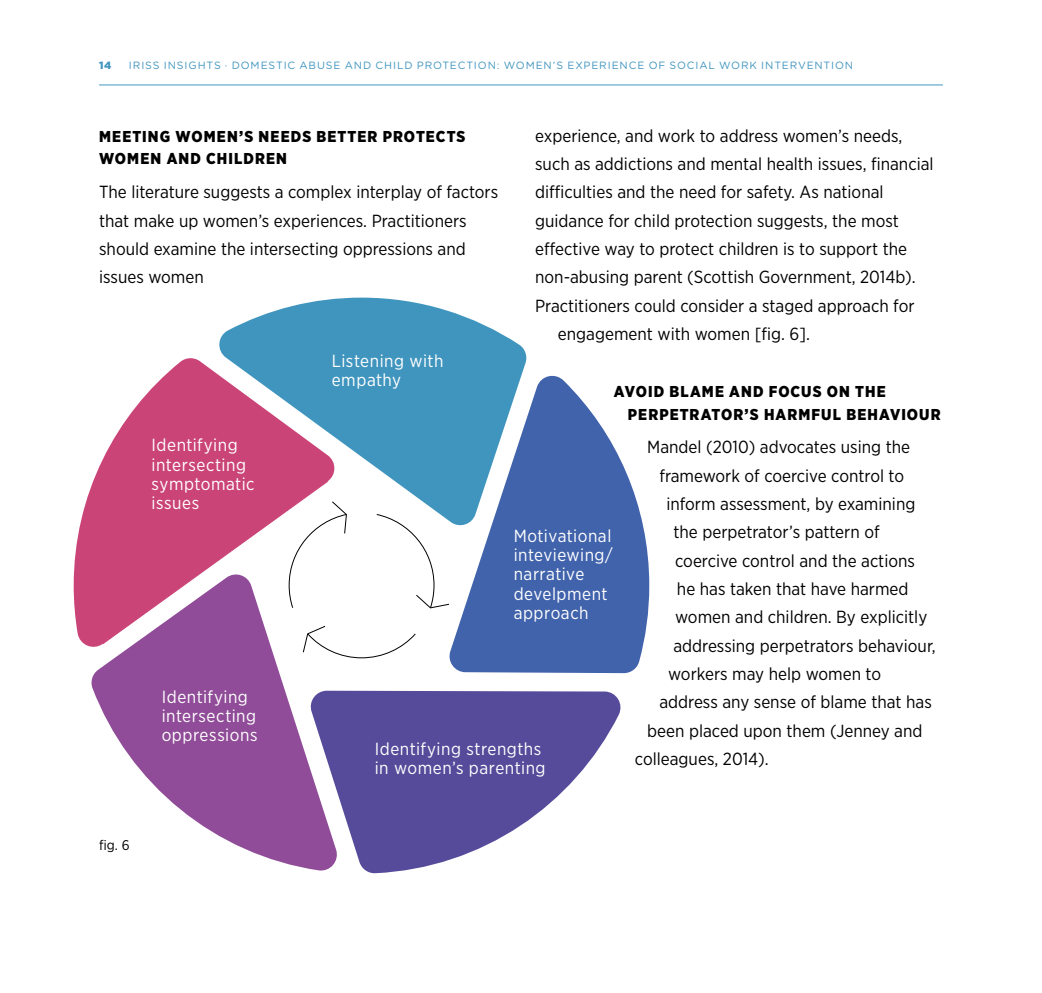
<style>
.page{position:relative;width:1042px;height:993px;background:#fff}
.page>*{position:absolute;margin:0;border:0;box-sizing:border-box;transform-origin:0 0}
.t1{font:17.5px/28.3px "Gotham Narrow";color:#000}
.t2{font:17.5px/19.2px "Gotham Narrow";letter-spacing:.03em;color:#fff}
.t3{font:900 15.75px/22.8px "Gotham Narrow";letter-spacing:.07em;color:#000}
.Captions{font:14px "Gotham Narrow";color:#000}
.t4{font:10.5px "Gotham Rounded";letter-spacing:.085em;color:#4195bf}
.t5{font:900 10.5px "Gotham";color:#4195bf}
</style>
<div class="page">
<hr style="left:99px;top:84px;width:844px;height:1px;background:#4195bf">
<svg style="left:219px;top:297px;width:308px;height:184px;fill:#4095bf"></svg>
<svg style="left:447px;top:372px;width:202px;height:301px;fill:#4163ac"></svg>
<svg style="left:340px;top:690px;width:281px;height:183px;fill:#554b9a"></svg>
<svg style="left:91px;top:658px;width:249px;height:213px;fill:#904c98"></svg>
<svg style="left:74px;top:357px;width:263px;height:290px;fill:#cb4477"></svg>
<svg style="left:103px;top:481px;width:347px;height:177px"></svg>
<p class="t5" style="left:99px;top:58px;width:14px">14</p>
<p class="t4" style="left:129px;top:58px;width:147px">IRISS INSIGHTS · DOMESTI</p>
<p class="t4" style="left:288px;top:58px;width:76px">C ABUSE AND</p>
<p class="t4" style="left:375px;top:58px;width:393px">CHI LD PROTECTION : WOMEN’S EXPERI ENCE OF SOCIAL WORK INT</p>
<p class="t4" style="left:782px;top:58px;width:40px">ERVENTI</p>
<p class="t4" style="left:835px;top:58px;width:18px">ON</p>
<h2 class="t3" style="left:99px;top:124px;width:368px">MEETING WOMEN’S NEEDS BETTER PROTECTS<br>WOMEN AND CHILDREN</h2>
<p class="t1" style="left:99px;top:178px;width:401px">The literature suggests a complex interplay of factors that make up women’s experiences. Practitioners should examine the intersecting oppressions and issues women</p>
<p class="t1" style="left:535px;top:121px;width:369px">experience, and work to address women’s needs,</p>
<p class="t1" style="left:535px;top:149px;width:400px">such as addictions and mental health issues, financial</p>
<p class="t1" style="left:535px;top:178px;width:350px">difficulties and the need for safety. As national</p>
<p class="t1" style="left:535px;top:206px;width:365px">guidance for child protection suggests, the most</p>
<p class="t1" style="left:535px;top:234px;width:373px">effective way to protect children is to support the</p>
<p class="t1" style="left:535px;top:262px;width:382px">non-abusing parent (Scottish Government, 2014b).</p>
<p class="t1" style="left:535px;top:291px;width:381px">Practitioners could consider a staged approach for</p>
<p class="t1" style="left:558px;top:319px;width:254px">engagement with women [fig. 6].</p>
<p class="t2" style="left:151px;top:435px;width:105px">Identifying intersecting symptomatic issues</p>
<p class="t2" style="left:162px;top:686px;width:97px">Identifying intersecting oppressions</p>
<p class="Captions" style="left:99px;top:836px;width:32px">fig. 6</p>
<p class="t2" style="left:332px;top:350px;width:113px">Listening with empathy</p>
<h2 class="t3" style="left:628px;top:379px;width:314px;text-indent:-14px">AVOID BLAME AND FOCUS ON THE<br>PERPETRATOR’S HARMFUL BEHAVIOUR</h2>
<p class="t1" style="left:647px;top:432px;width:264px">Mandel (2010) advocates using the</p>
<p class="t1" style="left:659px;top:461px;width:246px">framework of coercive control to</p>
<p class="t1" style="left:666px;top:489px;width:250px">inform assessment, by examining</p>
<p class="t1" style="left:673px;top:517px;width:208px">the perpetrator’s pattern of</p>
<p class="t1" style="left:675px;top:546px;width:241px">coercive control and the actions</p>
<p class="t1" style="left:677px;top:574px;width:233px">he has taken that have harmed</p>
<p class="t1" style="left:675px;top:602px;width:254px">women and children. By explicitly</p>
<p class="t1" style="left:673px;top:631px;width:264px">addressing perpetrators behaviour,</p>
<p class="t1" style="left:668px;top:659px;width:214px">workers may help women to</p>
<p class="t1" style="left:659px;top:687px;width:274px">address any sense of blame that has</p>
<p class="t1" style="left:647px;top:716px;width:277px">been placed upon them (Jenney and</p>
<p class="t1" style="left:635px;top:744px;width:135px">colleagues, 2014).</p>
<p class="t2" style="left:514px;top:525px;width:101px">Motivational inteviewing/ narrative develpment approach</p>
<p class="t2" style="left:375px;top:738px;width:172px">Identifying strengths in women’s parenting</p>
</div>
